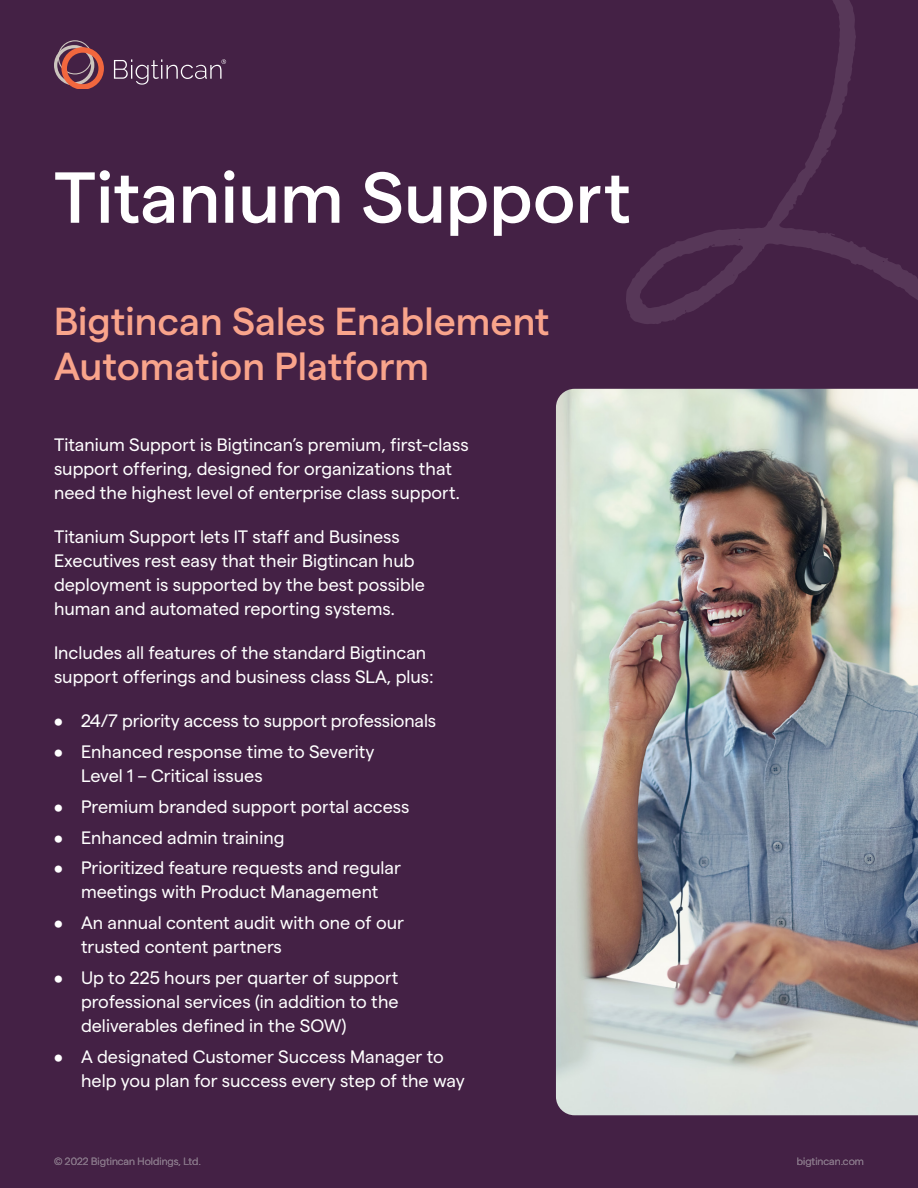
<style>
.page{position:relative;width:918px;height:1188px;background:#442145}
.page>*{position:absolute;margin:0;border:0;box-sizing:border-box;transform-origin:0 0}
.t1{font:500 72px "Matter";color:#fff}
.t2{font:500 39px/45px "Matter";color:#f9a48b}
.t3{font:18px/24px "Matter";color:#fff}
.t4{font:300 10.5px "Matter";color:#b3b3b3}
</style>
<div class="page">
<svg style="left:605px;top:0;width:313px;height:389px"></svg>
<svg style="left:54px;top:40px;width:50px;height:49px"></svg>
<svg style="left:114px;top:59px;width:112px;height:26px"></svg>
<img style="left:556px;top:389px;width:362px;height:726px">
<h1 class="t1" style="left:54px;top:145px;width:579px">Titanium Support</h1>
<h2 class="t2" style="left:54px;top:296px;width:497px">Bigtincan Sales Enablement<br>Automation Platform</h2>
<p class="t3" style="left:54px;top:431px;width:416px">Titanium Support is Bigtincan’s premium, first-class support offering, designed for organizations that need the highest level of enterprise class support.</p>
<p class="t3" style="left:54px;top:523px;width:373px">Titanium Support lets IT staff and Business Executives rest easy that their Bigtincan hub deployment is supported by the best possible human and automated reporting systems.</p>
<p class="t3" style="left:54px;top:639px;width:381px">Includes all features of the standard Bigtincan support offerings and business class SLA, plus:</p>
<p class="t3" style="left:54px;top:708px;width:384px">• 24/7 priority access to support professionals</p>
<p class="t3" style="left:81px;top:738px;width:295px;text-indent:-27px">• Enhanced response time to Severity<br>Level 1 – Critical issues</p>
<p class="t3" style="left:54px;top:793px;width:357px">• Premium branded support portal access</p>
<p class="t3" style="left:54px;top:824px;width:232px">• Enhanced admin training</p>
<p class="t3" style="left:54px;top:855px;width:348px;text-align:center">• Prioritized feature requests and regular meetings with Product Management</p>
<p class="t3" style="left:81px;top:909px;width:325px;text-indent:-27px">• An annual content audit with one of our trusted content partners</p>
<p class="t3" style="left:81px;top:964px;width:319px;text-align:justify;text-indent:-27px">• Up to 225 hours per quarter of support professional services (in addition to the deliverables defined in the SOW)</p>
<p class="t3" style="left:81px;top:1043px;width:385px;text-indent:-27px">• A designated Customer Success Manager to help you plan for success every step of the way</p>
<p class="t4" style="left:54px;top:1154px;width:149px">© 2022 Bigtincan Holdings, Ltd.</p>
<p class="t4" style="left:797px;top:1154px;width:69px">bigtincan.com</p>
</div>
